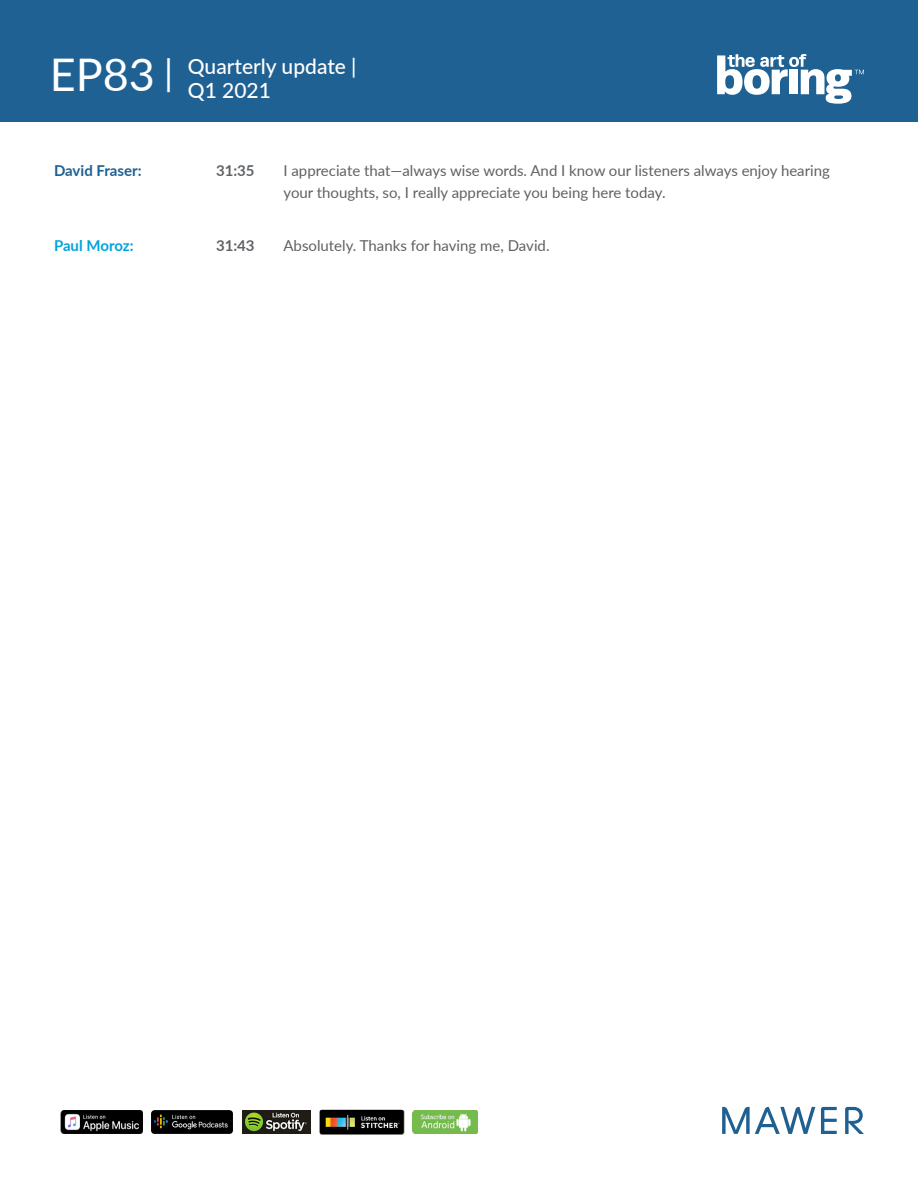
<style>
.page{position:relative;width:918px;height:1188px;background:#fff}
.page>*{position:absolute;margin:0;border:0;box-sizing:border-box;transform-origin:0 0}
.t1{font:500 21px/24px "Lato";color:#fff}
.t2{font:15px/22.5px "Lato";color:#616163}
.t3{font:700 15px "Lato";color:#1f6092}
.t4{font:700 15px "Lato";color:#606366}
.t5{font:700 15px "Lato";letter-spacing:-.01em;color:#00a3e0}
.s1{font-weight:400;font-size:45px}
.s2{font-weight:400;font-size:36px}
</style>
<div class="page">
<div style="left:0;top:0;width:918px;height:122px;background:#1f6193"></div>
<svg style="left:717px;top:54px;width:147px;height:50px"></svg>
<svg style="left:845px;top:1107px;width:19px;height:27px"></svg>
<svg style="left:821px;top:1107px;width:16px;height:27px"></svg>
<svg style="left:722px;top:1107px;width:93px;height:27px"></svg>
<img style="left:413px;top:1110px;width:64px;height:24px">
<img style="left:60px;top:1110px;width:83px;height:24px">
<img style="left:242px;top:1110px;width:69px;height:24px">
<img style="left:319px;top:1109px;width:86px;height:26px">
<img style="left:151px;top:1110px;width:82px;height:24px">
<h1 class="t1" style="left:188px;top:53px;width:170px;text-indent:-138px"><span class="s1">EP83</span> <span class="s2">|</span> Quarterly update |<br>Q1 2021</h1>
<p class="t3" style="left:54px;top:159px;width:89px">David Fraser:</p>
<p class="t4" style="left:216px;top:159px;width:40px">31:35</p>
<p class="t2" style="left:284px;top:159px;width:548px">I appreciate that—always wise words. And I know our listeners always enjoy hearing your thoughts, so, I really appreciate you being here today.</p>
<p class="t5" style="left:54px;top:235px;width:81px">Paul Moroz:</p>
<p class="t4" style="left:216px;top:235px;width:40px">31:43</p>
<p class="t2" style="left:284px;top:234px;width:268px">Absolutely. Thanks for having me, David.</p>
</div>
